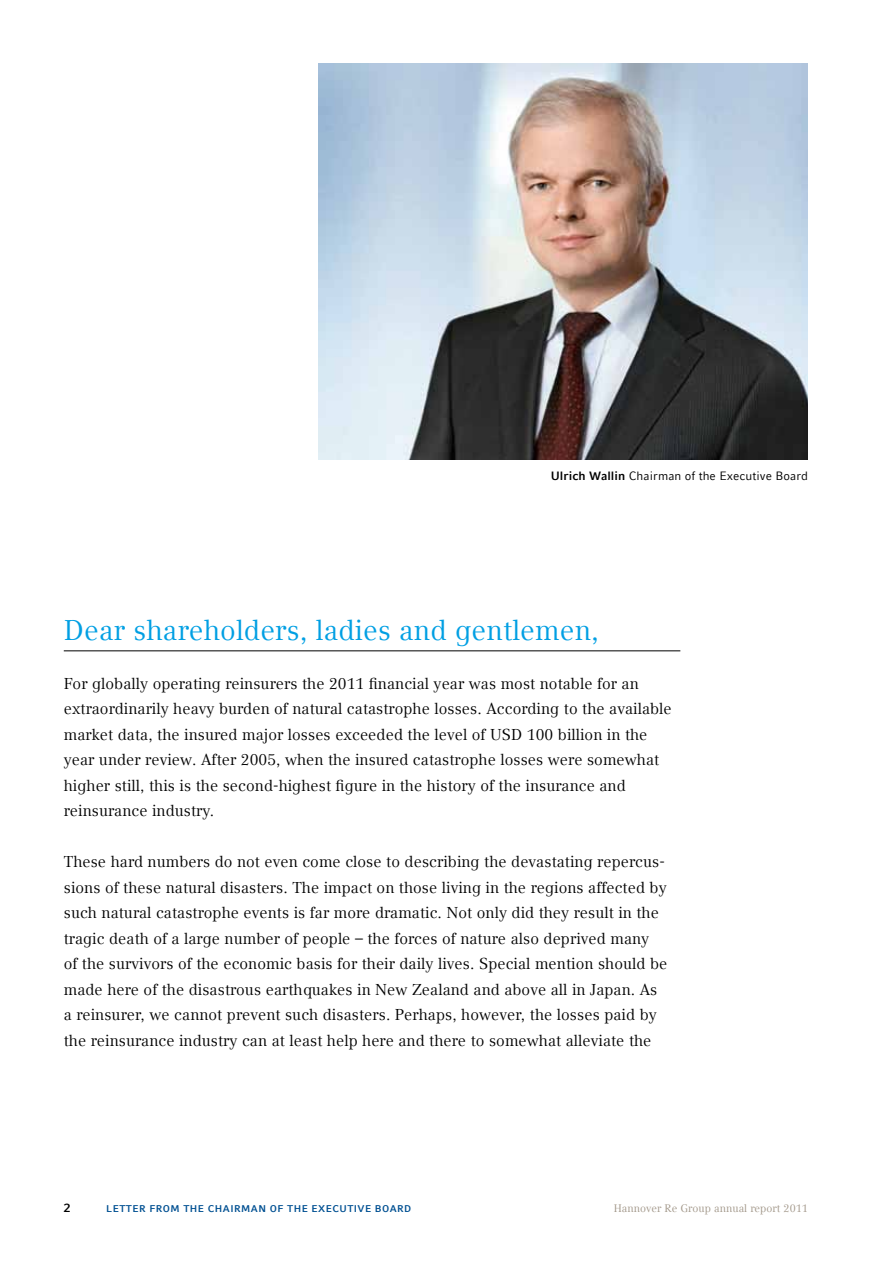
<style>
.page{position:relative;width:893px;height:1263px;background:#fff}
.page>*{position:absolute;margin:0;border:0;box-sizing:border-box;transform-origin:0 0}
.t1{font:28.5px "Compatil Text LT Com";letter-spacing:.005em;color:#009fe3}
.t2{font:15.75px/25.5px "Compatil Text LT Com";letter-spacing:.005em;color:#000}
.t3{font:12px "Compatil Fact LT Com";letter-spacing:.005em;color:#000}
.t4{font:700 12px "Compatil Fact LT Com";color:#000}
.t5{font:10.8px "Compatil Text LT Com";letter-spacing:.005em;color:#a19688}
.t6{font:700 9.75px "Compatil Fact LT Com";letter-spacing:.05em;color:#005092}
.s1{font-weight:700}
</style>
<div class="page">
<hr style="left:64px;top:651px;width:616px;height:1px;background:#000">
<img style="left:319px;top:64px;width:489px;height:395px">
<p class="t3" style="left:551px;top:469px;width:259px"><span class="s1">U LRICH WALLIN</span> Chairman of the Executive Board</p>
<h1 class="t1" style="left:64px;top:614px;width:537px">Dear shareholders, ladies and gentlemen,</h1>
<p class="t2" style="left:64px;top:671px;width:609px">For globally operating reinsurers the 2011 financial year was most notable for an extraordinarily heavy burden of natural catastrophe losses. According to the available market data, the insured major losses exceeded the level of USD 100 billion in the year under review. After 2005, when the insured catastrophe losses were somewhat higher still, this is the second-highest figure in the history of the insurance and reinsurance industry.</p>
<p class="t2" style="left:64px;top:849px;width:605px">These hard numbers do not even come close to describing the devastating repercus&shy;sions of these natural disasters. The impact on those living in the regions affected by such natural catastrophe events is far more dramatic. Not only did they result in the tragic death of a large number of people – the forces of nature also deprived many<br>of the survivors of the economic basis for their daily lives. Special mention should be made here of the disastrous earthquakes in New Zealand and above all in Japan. As a reinsurer, we cannot prevent such disasters. Perhaps, however, the losses paid by the reinsurance industry can at least help here and there to somewhat alleviate the</p>
<p class="t4" style="left:64px;top:1201px;width:8px">2</p>
<p class="t5" style="left:614px;top:1202px;width:196px">Hannover Re Group annual report 2011</p>
<p class="t6" style="left:106px;top:1203px;width:137px">LETTER FROM TH E CHAIRMA</p>
<p class="t6" style="left:258px;top:1203px;width:155px">N OF TH E EXECUTIVE BOARD</p>
</div>
